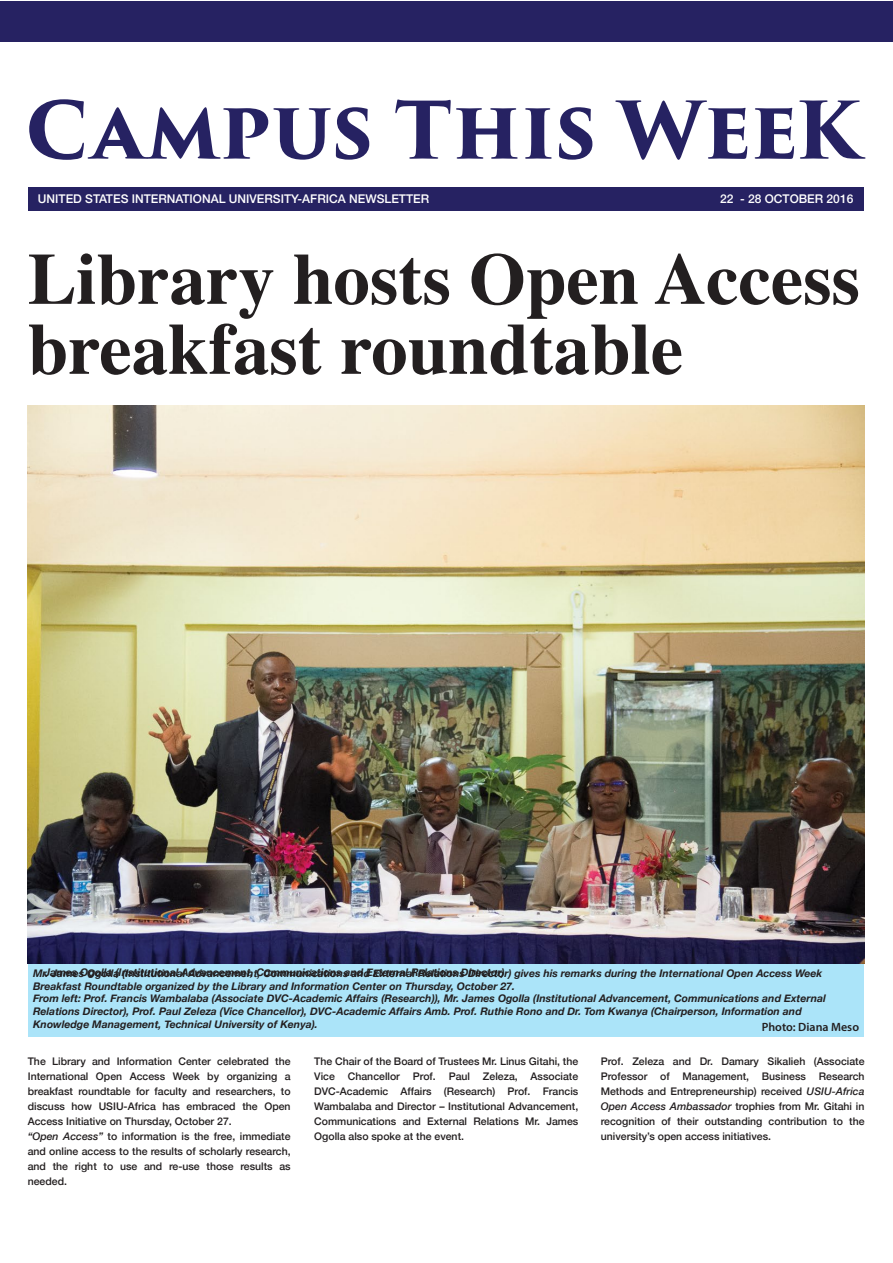
<style>
.page{position:relative;width:893px;height:1263px;background:#fff}
.page>*{position:absolute;margin:0;border:0;box-sizing:border-box;transform-origin:0 0}
.t1{font:700 72.9px/69.9px "Times";color:#231f20}
.t2{font:500 12px "Helvetica Neue";color:#fff}
.t3{font:600 12px "Myriad Pro";color:#231f20}
.t4{font:500 10.5px/15px "Helvetica Neue";color:#231f20;text-align:justify}
.t5{font:italic 700 10.5px/12.6px "Helvetica Neue";color:#231f20}
.s1{font-style:italic}
</style>
<div class="page">
<div style="left:28px;top:957px;width:836px;height:80px;background:#abe4f9"></div>
<div style="left:28px;top:187px;width:836px;height:23px;background:#262262"></div>
<svg style="left:29px;top:99px;width:340px;height:61px"></svg>
<svg style="left:395px;top:99px;width:123px;height:60px"></svg>
<svg style="left:525px;top:108px;width:27px;height:51px"></svg>
<svg style="left:559px;top:107px;width:33px;height:53px"></svg>
<svg style="left:615px;top:100px;width:132px;height:60px"></svg>
<svg style="left:755px;top:100px;width:110px;height:59px"></svg>
<div style="left:0;top:1px;width:892px;height:40px;background:#262262"></div>
<img style="left:28px;top:405px;width:836px;height:558px">
<p class="t2" style="left:38px;top:191px;width:393px">UNITED STATES INTERNATIONAL UNIVERSITY-AFRICA NEWSLETTER</p>
<p class="t2" style="left:720px;top:191px;width:135px">22 - 28 OCTOBER 2016</p>
<h1 class="t1" style="left:28px;top:251px;width:834px">Library hosts Open Access breakfast roundtable</h1>
<p class="t5" style="left:44px;top:965px;width:462px">James Ogolla (Institutional Advancement, Communications and External Relations Director)</p>
<p class="t5" style="left:33px;top:967px;width:794px">Mr. James Ogolla (Institutional Advancement, Communications and External Relations Director) gives his remarks during the International Open Access Week Breakfast Roundtable organized by the Library and Information Center on Thursday, October 27.<br>From left: Prof. Francis Wambalaba (Associate DVC-Academic Affairs (Research)), Mr. James Ogolla (Institutional Advancement, Communications and External Relations Director), Prof. Paul Zeleza (Vice Chancellor), DVC-Academic Affairs Amb. Prof. Ruthie Rono and Dr. Tom Kwanya (Chairperson, Information and Knowledge Management, Technical University of Kenya).</p>
<p class="t4" style="left:28px;top:1053px;width:264px;text-align:left">The Library and Information Center celebrated the International Open Access Week by organizing a breakfast roundtable for faculty and researchers, to discuss how USIU-Africa has embraced the Open Access Initiative on Thursday, October 27.<br><span class="s1">“Open Access”</span> to information is the free, immediate and online access to the results of scholarly research, and the right to use and re-use those results as needed.</p>
<p class="t3" style="left:762px;top:1019px;width:99px">Photo: Diana Meso</p>
<p class="t4" style="left:314px;top:1053px;width:266px">The Chair of the Board of Trustees Mr. Linus Gitahi, the Vice Chancellor Prof. Paul Zeleza, Associate DVC-Academic Affairs (Research) Prof. Francis Wambalaba and Director – Institutional Advancement, Communications and External Relations Mr. James Ogolla also spoke at the event.</p>
<p class="t4" style="left:601px;top:1053px;width:265px">Prof. Zeleza and Dr. Damary Sikalieh (Associate Professor of Management, Business Research Methods and Entrepreneurship) received <span class="s1">USIU-Africa Open Access Ambassador</span> trophies from Mr. Gitahi in recognition of their outstanding contribution to the university’s open access initiatives.</p>
</div>
